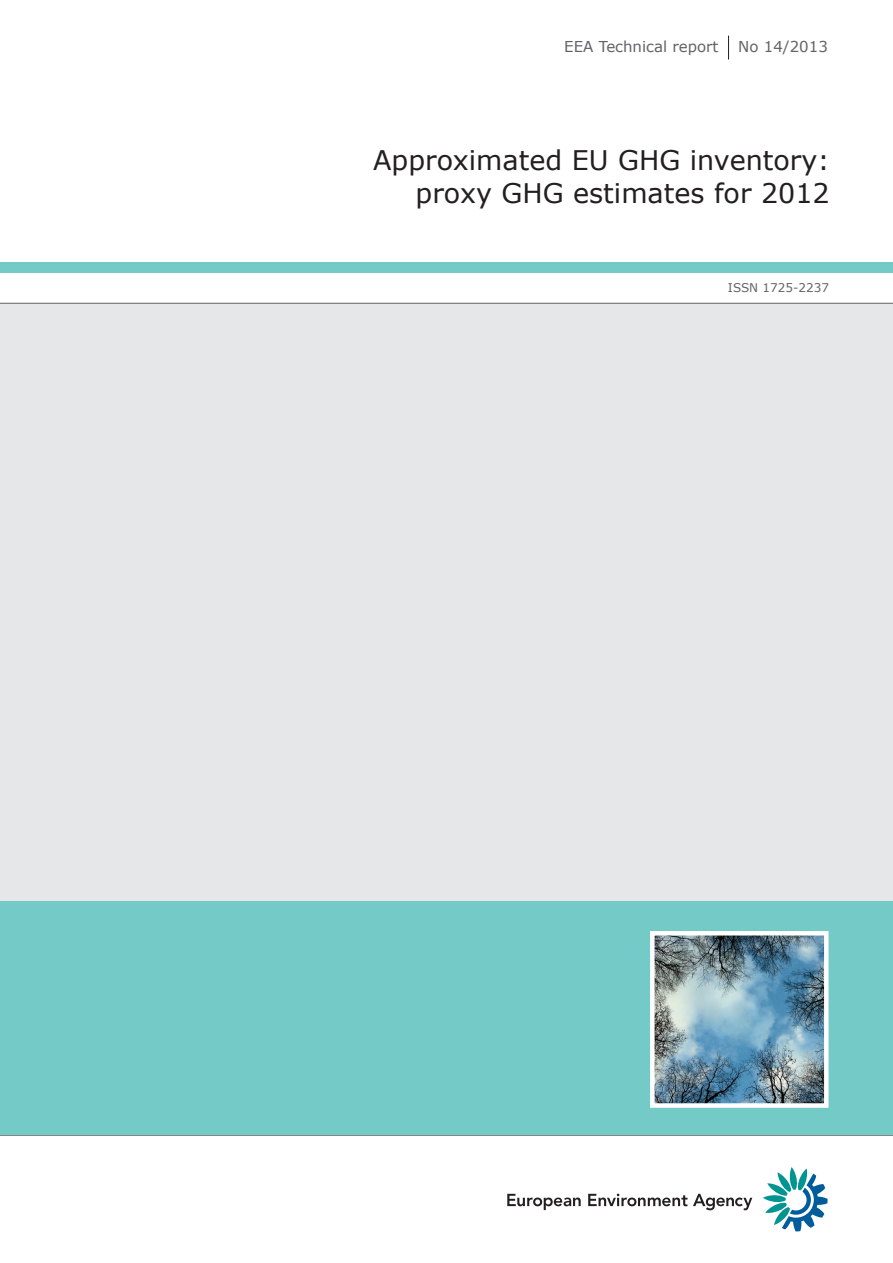
<style>
.page{position:relative;width:893px;height:1263px;background:#fff}
.page>*{position:absolute;margin:0;border:0;box-sizing:border-box;transform-origin:0 0}
.Cover_Title{font:27px "Verdana";color:#231f20}
.EEA_Report{font:15px "Verdana";color:#636366}
.No_X_2005{font:15px "Verdana";color:#636366}
.ISSN_No{font:12px "Verdana";color:#636366}
</style>
<div class="page">
<svg style="left:728px;top:36px;width:1px;height:24px"></svg>
<div style="left:0;top:303px;width:893px;height:832px;background:#e6e7e9"></div>
<hr style="left:0;top:303px;width:893px;height:1px;background:#636366">
<svg style="left:507px;top:1194px;width:74px;height:16px"></svg>
<svg style="left:588px;top:1194px;width:99px;height:12px"></svg>
<svg style="left:693px;top:1194px;width:59px;height:16px"></svg>
<svg style="left:763px;top:1167px;width:64px;height:64px"></svg>
<div style="left:0;top:263px;width:893px;height:10px;background:#73cac7"></div>
<hr style="left:0;top:1135px;width:893px;height:1px;background:#636366">
<div style="left:0;top:901px;width:893px;height:234px;background:#73cac7"></div>
<img style="left:655px;top:936px;width:168px;height:167px">
<div style="left:650px;top:931px;width:178px;height:177px;border:4px solid #fff"></div>
<p class="EEA_Report" style="left:564px;top:36px;width:156px">EEA Technical report</p>
<p class="No_X_2005" style="left:738px;top:36px;width:91px">No 14/2013</p>
<p class="Cover_Title" style="left:373px;top:141px;width:458px">Approximated EU GHG inventory:</p>
<p class="Cover_Title" style="left:416px;top:174px;width:416px">proxy GHG estimates for 2012</p>
<p class="ISSN_No" style="left:728px;top:279px;width:103px">ISSN 1725-2237</p>
</div>
